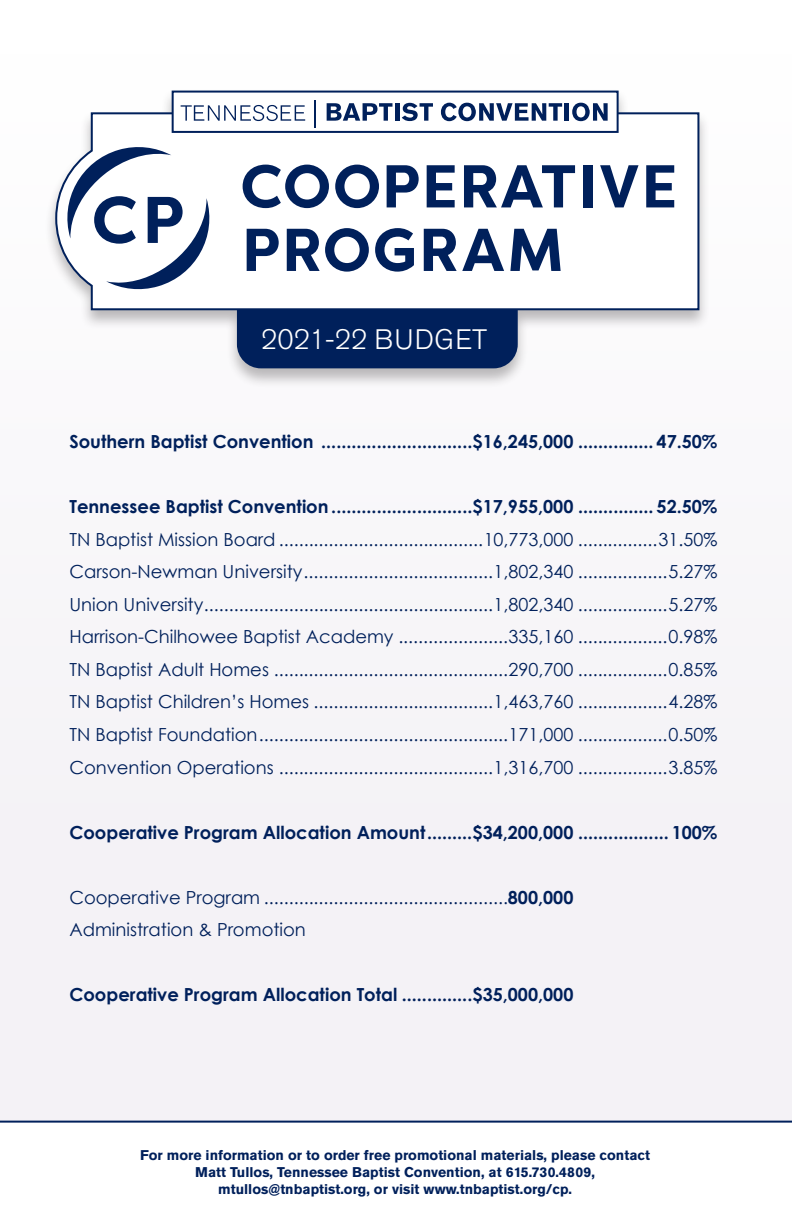
<style>
.page{position:relative;width:792px;height:1225px;background:#fff}
.page>*{position:absolute;margin:0;border:0;box-sizing:border-box;transform-origin:0 0}
.t1{font:300 28px "Akzidenz Grotesk Std";color:#fff}
.t2{font:18px/32.6px "Century Gothic";color:#00205b;text-align:justify}
.t3{font:700 18px "Century Gothic";color:#00205b}
.t4{font:700 14px/16.8px "Akzidenz Grotesk Std";color:#00205b;text-align:center}
.s1{font-weight:700}
</style>
<div class="page">
<div style="left:0;top:54px;width:792px;height:1067px;background:#f4f2f6"></div>
<hr style="left:0;top:1120px;width:792px;height:2px;background:#00205b">
<div style="left:44px;top:88px;width:666px;height:300px;background:#231f20;opacity:.3"></div>
<div style="left:237px;top:311px;width:281px;height:57px;background:#00205b"></div>
<svg style="left:54px;top:111px;width:646px;height:200px"></svg>
<svg style="left:67px;top:147px;width:150px;height:142px"></svg>
<svg style="left:243px;top:164px;width:86px;height:44px"></svg>
<svg style="left:335px;top:164px;width:44px;height:44px"></svg>
<svg style="left:387px;top:165px;width:32px;height:42px"></svg>
<svg style="left:427px;top:165px;width:28px;height:42px"></svg>
<div style="left:583px;top:165px;width:9px;height:42px;background:#00205b"></div>
<svg style="left:600px;top:165px;width:39px;height:42px"></svg>
<svg style="left:646px;top:165px;width:28px;height:42px"></svg>
<svg style="left:464px;top:165px;width:111px;height:42px"></svg>
<svg style="left:247px;top:229px;width:32px;height:42px"></svg>
<svg style="left:375px;top:228px;width:39px;height:43px"></svg>
<svg style="left:510px;top:229px;width:51px;height:42px"></svg>
<svg style="left:287px;top:228px;width:82px;height:43px"></svg>
<svg style="left:424px;top:229px;width:80px;height:42px"></svg>
<div style="left:173px;top:91px;width:445px;height:41px;background:#fff"></div>
<svg style="left:181px;top:105px;width:124px;height:16px"></svg>
<hr style="left:314px;top:100px;width:2px;height:28px;background:#00205b">
<svg style="left:327px;top:103px;width:65px;height:18px"></svg>
<hr style="left:395px;top:103px;width:4px;height:18px;background:#00205b">
<svg style="left:402px;top:103px;width:31px;height:18px"></svg>
<svg style="left:441px;top:103px;width:121px;height:18px"></svg>
<hr style="left:565px;top:103px;width:4px;height:18px;background:#00205b">
<svg style="left:572px;top:103px;width:36px;height:18px"></svg>
<div style="left:172px;top:90px;width:447px;height:43px;border:2px solid #00205b"></div>
<p class="t1" style="left:261px;top:324px;width:228px">2021-22 BUDGET</p>
<p class="t3" style="left:69px;top:430px;width:649px">Southern Baptist Convention ..............................$16,245,000 ............... 47.50%</p>
<p class="t2" style="left:69px;top:490px;width:650px"><span class="s1">Tennessee Baptist Convention............................$17,955,000 ............... 52.50% </span>TN Baptist Mission Board .........................................10,773,000 ................31.50% Carson-Newman University......................................1,802,340 ..................5.27% Union University..........................................................1,802,340 ..................5.27% Harrison-Chilhowee Baptist Academy ......................335,160 ..................0.98% TN Baptist Adult Homes ...............................................290,700 ..................0.85% TN Baptist Children’s Homes ....................................1,463,760 ..................4.28% TN Baptist Foundation..................................................171,000 ..................0.50% Convention Operations ...........................................1,316,700 ..................3.85%</p>
<p class="t3" style="left:69px;top:820px;width:649px">Cooperative Program Allocation Amount.........$34,200,000 .................. 100%</p>
<p class="t2" style="left:69px;top:880px;width:505px">Cooperative Program .................................................<span class="s1">800,000<br></span>Administration &amp; Promotion</p>
<p class="t3" style="left:69px;top:983px;width:506px">Cooperative Program Allocation Total ..............$35,000,000</p>
<p class="t4" style="left:140px;top:1146px;width:511px">For more information or to order free promotional materials, please contact<br>Matt Tullos, Tennessee Baptist Convention, at 615.730.4809, mtullos@tnbaptist.org, or visit www.tnbaptist.org/cp.</p>
</div>
